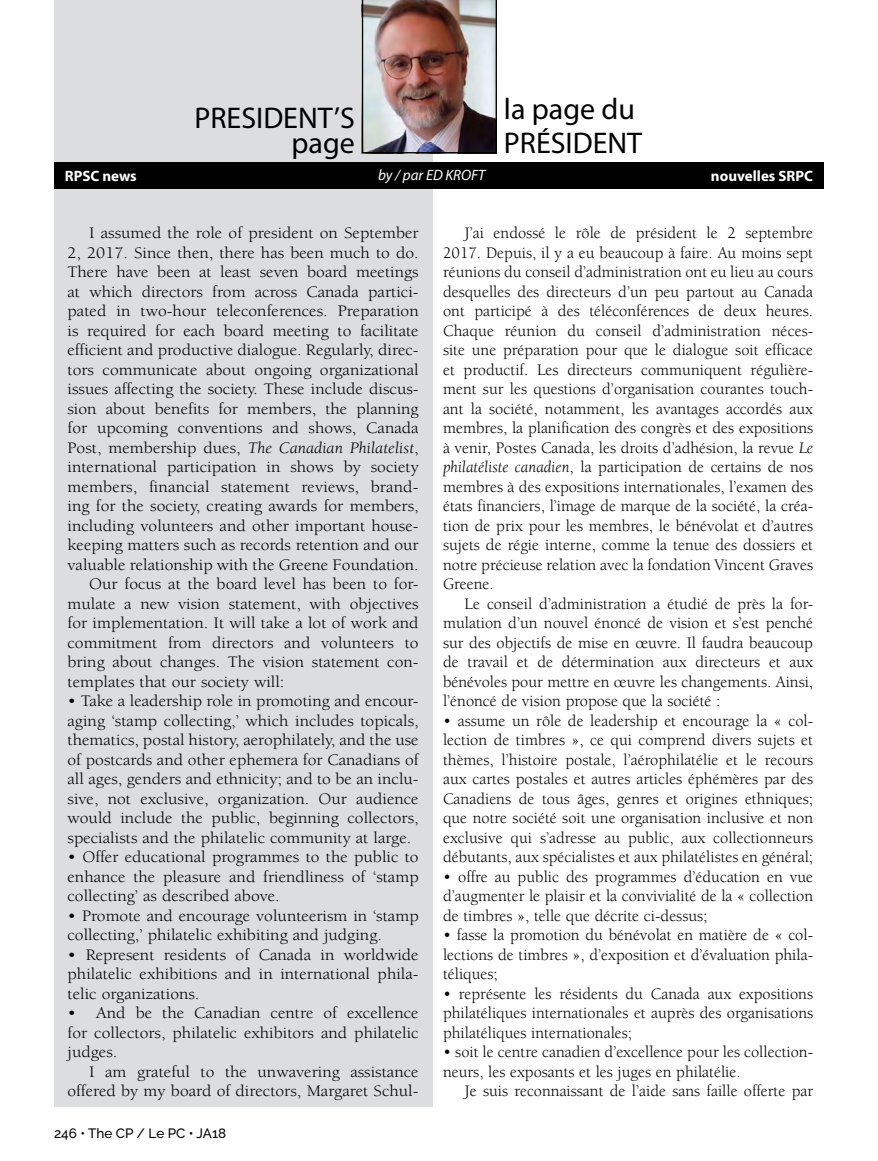
<style>
.page{position:relative;width:878px;height:1161px;background:#fff}
.page>*{position:absolute;margin:0;border:0;box-sizing:border-box;transform-origin:0 0}
.t1{font:30px "Myriad MM 400 600";color:#000}
.t2{font:30px "Myriad Pro";color:#000}
.t3{font:16.5px/19.5px "Berkeley";color:#000;text-align:justify}
.t4{font:16.5px/19.5px "Berkeley";color:#000;text-align:justify;scale:1.06 1}
.t5{font:italic 16.5px "Berkeley";color:#000;scale:1.06 1}
.t6{font:700 15px "Myriad Pro";color:#fff}
.t7{font:italic 15px "Myriad Pro";color:#fff}
.t8{font:500 13.5px "Raleway";color:#000}
.s1{font-style:normal}
.s2{font-style:italic}
</style>
<div class="page">
<div style="left:54px;top:0;width:378px;height:1107px;background:#dcddde"></div>
<img style="left:362px;top:0;width:135px;height:153px">
<div style="left:54px;top:162px;width:770px;height:27px;background:#000"></div>
<h1 class="t1" style="left:194px;top:103px;width:162px">PRESIDENT’S</h1>
<h1 class="t2" style="left:291px;top:125px;width:65px">page</h1>
<h1 class="t2" style="left:504px;top:90px;width:133px">la page du</h1>
<h1 class="t1" style="left:504px;top:129px;width:140px">PRÉSIDENT</h1>
<p class="t6" style="left:65px;top:166px;width:73px">RPSC news</p>
<p class="t7" style="left:378px;top:166px;width:109px">by / par ED KROFT</p>
<p class="t6" style="left:711px;top:166px;width:104px">nouvelles SRPC</p>
<p class="t4" style="left:89px;top:224px;width:312px">I assumed the role of president on September</p>
<p class="t4" style="left:67px;top:243px;width:333px">2, 2017. Since then, there has been much to do.</p>
<p class="t4" style="left:67px;top:263px;width:333px">There have been at least seven board meetings</p>
<p class="t4" style="left:67px;top:282px;width:333px">at which directors from across Canada partici-</p>
<p class="t4" style="left:67px;top:302px;width:333px">pated in two-hour teleconferences. Preparation</p>
<p class="t4" style="left:67px;top:321px;width:333px">is required for each board meeting to facilitate</p>
<p class="t4" style="left:68px;top:341px;width:333px">efficient and productive dialogue. Regularly, direc-</p>
<p class="t4" style="left:68px;top:360px;width:333px">tors communicate about ongoing organizational</p>
<p class="t4" style="left:68px;top:380px;width:333px">issues affecting the society. These include discus-</p>
<p class="t4" style="left:67px;top:399px;width:333px">sion about benefits for members, the planning</p>
<p class="t4" style="left:67px;top:419px;width:333px">for upcoming conventions and shows, Canada</p>
<p class="t5" style="left:68px;top:439px;width:333px"><span class="s1">Post, membership dues,</span> The Canadian Philatelist<span class="s1">,</span></p>
<p class="t4" style="left:68px;top:458px;width:333px">international participation in shows by society</p>
<p class="t4" style="left:68px;top:477px;width:333px">members, financial statement reviews, brand-</p>
<p class="t4" style="left:68px;top:497px;width:333px">ing for the society, creating awards for members,</p>
<p class="t4" style="left:68px;top:516px;width:333px">including volunteers and other important house-</p>
<p class="t4" style="left:68px;top:536px;width:333px">keeping matters such as records retention and our</p>
<p class="t4" style="left:68px;top:555px;width:333px">valuable relationship with the Greene Foundation.</p>
<p class="t4" style="left:89px;top:575px;width:312px">Our focus at the board level has been to for-</p>
<p class="t4" style="left:68px;top:594px;width:333px">mulate a new vision statement, with objectives</p>
<p class="t4" style="left:68px;top:614px;width:333px">for implementation. It will take a lot of work and</p>
<p class="t4" style="left:68px;top:633px;width:333px">commitment from directors and volunteers to</p>
<p class="t4" style="left:68px;top:653px;width:333px">bring about changes. The vision statement con-</p>
<p class="t4" style="left:68px;top:672px;width:206px">templates that our society will:</p>
<p class="t4" style="left:68px;top:692px;width:333px">• Take a leadership role in promoting and encour&shy;aging ‘stamp collecting,’ which includes topicals, thematics, postal history, aerophilately, and the use of postcards and other ephemera for Canadians of all ages, genders and ethnicity; and to be an inclu&shy;sive, not exclusive, organization. Our audience would include the public, beginning collectors, specialists and the philatelic community at large.</p>
<p class="t4" style="left:68px;top:848px;width:333px">• Offer educational programmes to the public to enhance the pleasure and friendliness of ‘stamp collecting’ as described above.</p>
<p class="t4" style="left:68px;top:906px;width:333px">• Promote and encourage volunteerism in ‘stamp collecting,’ philatelic exhibiting and judging.</p>
<p class="t4" style="left:68px;top:945px;width:333px">• Represent residents of Canada in worldwide philatelic exhibitions and in international phila&shy;telic organizations.</p>
<p class="t4" style="left:68px;top:1004px;width:333px">• And be the Canadian centre of excellence for collectors, philatelic exhibitors and philatelic judges.</p>
<p class="t4" style="left:68px;top:1062px;width:333px;text-align:right">I am grateful to the unwavering assistance offered by my board of directors, Margaret Schul-</p>
<p class="t8" style="left:54px;top:1126px;width:174px">246 • The CP / Le PC • JA18</p>
<p class="t3" style="left:443px;top:224px;width:371px;text-indent:22px">J’ai endossé le rôle de président le 2 septembre 2017. Depuis, il y a eu beaucoup à faire. Au moins sept réunions du conseil d’administration ont eu lieu au cours desquelles des directeurs d’un peu partout au Canada ont participé à des téléconférences de deux heures.<br>Chaque réunion du conseil d’administration néces&shy;site une préparation pour que le dialogue soit efficace et productif. Les directeurs communiquent régulière&shy;ment sur les questions d’organisation courantes touch&shy;ant la société, notamment, les avantages accordés aux membres, la planification des congrès et des expositions à venir, Postes Canada, les droits d’adhésion, la revue <span class="s2">Le philatéliste canadien</span>, la participation de certains de nos membres à des expositions internationales, l’examen des états financiers, l’image de marque de la société, la créa&shy;tion de prix pour les membres, le bénévolat et d’autres sujets de régie interne, comme la tenue des dossiers et notre précieuse relation avec la fondation Vincent Graves Greene.</p>
<p class="t3" style="left:443px;top:594px;width:371px;text-indent:22px">Le conseil d’administration a étudié de près la for&shy;mulation d’un nouvel énoncé de vision et s’est penché sur des objectifs de mise en œuvre. Il faudra beaucoup de travail et de détermination aux directeurs et aux bénévoles pour mettre en œuvre les changements. Ainsi, l’énoncé de vision propose que la société :</p>
<p class="t3" style="left:443px;top:711px;width:371px">• assume un rôle de leadership et encourage la « col&shy;lection de timbres », ce qui comprend divers sujets et thèmes, l’histoire postale, l’aérophilatélie et le recours aux cartes postales et autres articles éphémères par des Canadiens de tous âges, genres et origines ethniques; que notre société soit une organisation inclusive et non exclusive qui s’adresse au public, aux collectionneurs débutants, aux spécialistes et aux philatélistes en général;</p>
<p class="t3" style="left:443px;top:867px;width:371px">• offre au public des programmes d’éducation en vue d’augmenter le plaisir et la convivialité de la « collection de timbres », telle que décrite ci-dessus;</p>
<p class="t3" style="left:443px;top:926px;width:371px">• fasse la promotion du bénévolat en matière de « col&shy;lections de timbres », d’exposition et d’évaluation phila&shy;téliques;</p>
<p class="t3" style="left:443px;top:984px;width:371px">• représente les résidents du Canada aux expositions philatéliques internationales et auprès des organisations philatéliques internationales;</p>
<p class="t3" style="left:443px;top:1043px;width:371px">• soit le centre canadien d’excellence pour les collection&shy;neurs, les exposants et les juges en philatélie.</p>
<p class="t3" style="left:464px;top:1082px;width:350px">Je suis reconnaissant de l’aide sans faille offerte par</p>
</div>
